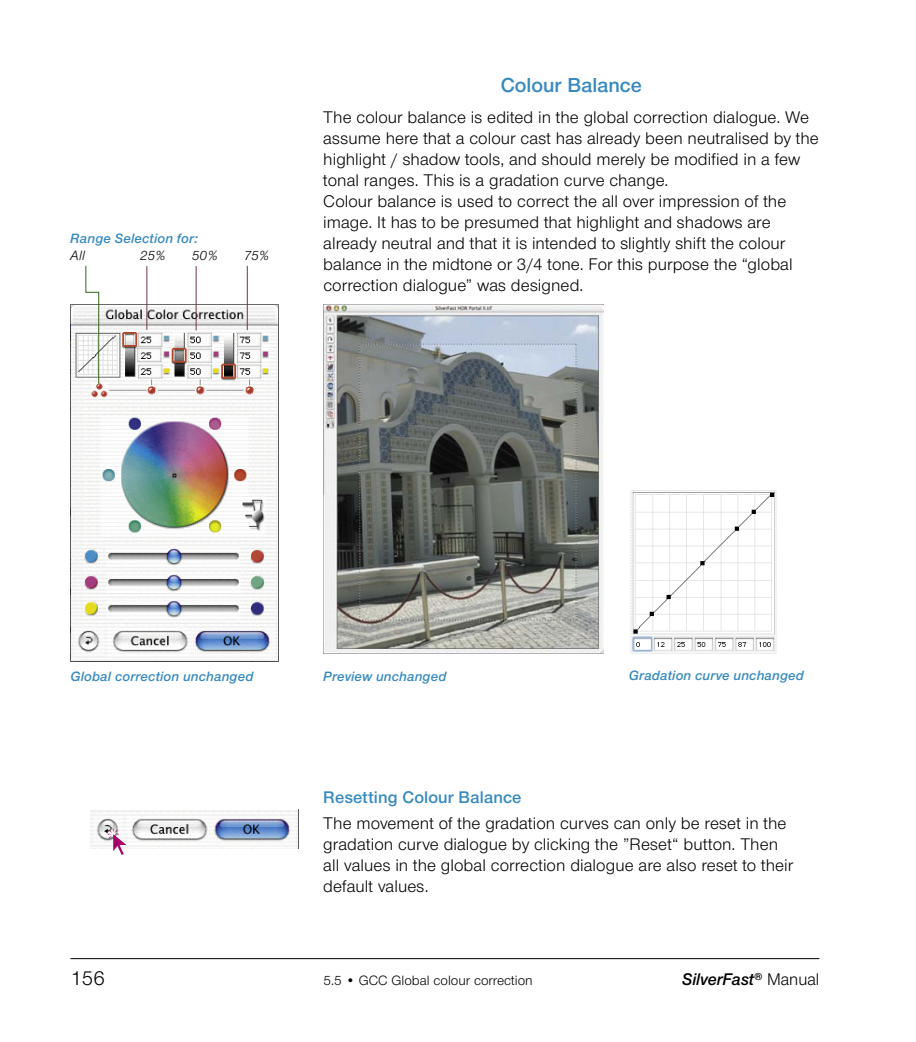
<style>
.page{position:relative;width:916px;height:1042px;background:#fff}
.page>*{position:absolute;margin:0;border:0;box-sizing:border-box;transform-origin:0 0}
.t1{font:600 21px "Nimbus Sans Novus T";color:#3689bf}
.t2{font:21px "Nimbus Sans Novus T";color:#000}
.t3{font:17.5px/21px "Nimbus Sans Novus T";letter-spacing:.005em;color:#000}
.t4{font:600 17.5px "Nimbus Sans Novus T";letter-spacing:.005em;color:#3689bf}
.t5{font:italic 600 17.5px "Nimbus Sans Novus T";color:#000}
.t6{font:italic 600 14px "Nimbus Sans Novus T";letter-spacing:.015em;color:#3689bf}
.t7{font:14px "Nimbus Sans Novus T";color:#000}
.t8{font:italic 14px "Nimbus Sans Novus T";letter-spacing:.005em;color:#000}
.s1{font-weight:400;font-style:normal}
</style>
<div class="page">
<hr style="left:70px;top:958px;width:749px;height:1px;background:#000">
<img style="left:70px;top:305px;width:208px;height:356px">
<img style="left:630px;top:490px;width:147px;height:162px">
<img style="left:323px;top:304px;width:280px;height:350px">
<svg style="left:85px;top:265px;width:15px;height:119px"></svg>
<hr style="left:146px;top:266px;width:1px;height:64px;background:#703a45">
<hr style="left:196px;top:266px;width:1px;height:64px;background:#703a45">
<hr style="left:247px;top:266px;width:1px;height:64px;background:#703a45">
<img style="left:91px;top:810px;width:207px;height:37px">
<svg style="left:108px;top:828px;width:18px;height:27px"></svg>
<p class="t6" style="left:70px;top:230px;width:129px">Range Selection for:</p>
<p class="t8" style="left:70px;top:247px;width:16px">All</p>
<p class="t8" style="left:140px;top:247px;width:27px">25%</p>
<p class="t8" style="left:192px;top:247px;width:27px">50%</p>
<p class="t8" style="left:244px;top:247px;width:27px">75%</p>
<p class="t1" style="left:501px;top:72px;width:143px">Colour Balance</p>
<p class="t3" style="left:323px;top:106px;width:497px">The colour balance is edited in the global correction dialogue. We assume here that a colour cast has already been neutralised by the highlight / shadow tools, and should merely be modified in a few tonal ranges. This is a gradation curve change.<br>Colour balance is used to correct the all over impression of the image. It has to be presumed that highlight and shadows are already neutral and that it is intended to slightly shift the colour balance in the midtone or 3/4 tone. For this purpose the “global correction dialogue” was designed.</p>
<p class="t6" style="left:70px;top:668px;width:184px">Global correction unchanged</p>
<p class="t6" style="left:323px;top:668px;width:124px">Preview unchanged</p>
<p class="t6" style="left:629px;top:667px;width:176px">Gradation curve unchanged</p>
<p class="t4" style="left:323px;top:787px;width:200px">Resetting Colour Balance</p>
<p class="t3" style="left:323px;top:812px;width:471px">The movement of the gradation curves can only be reset in the gradation curve dialogue by clicking the ”Reset“ button. Then all values in the global correction dialogue are also reset to their default values.</p>
<p class="t2" style="left:70px;top:965px;width:36px">156</p>
<p class="t7" style="left:323px;top:972px;width:211px">5.5 • GCC Global colour correction</p>
<p class="t5" style="left:682px;top:969px;width:139px">SilverFast<sup>®</sup> <span class="s1">Manual</span></p>
</div>
